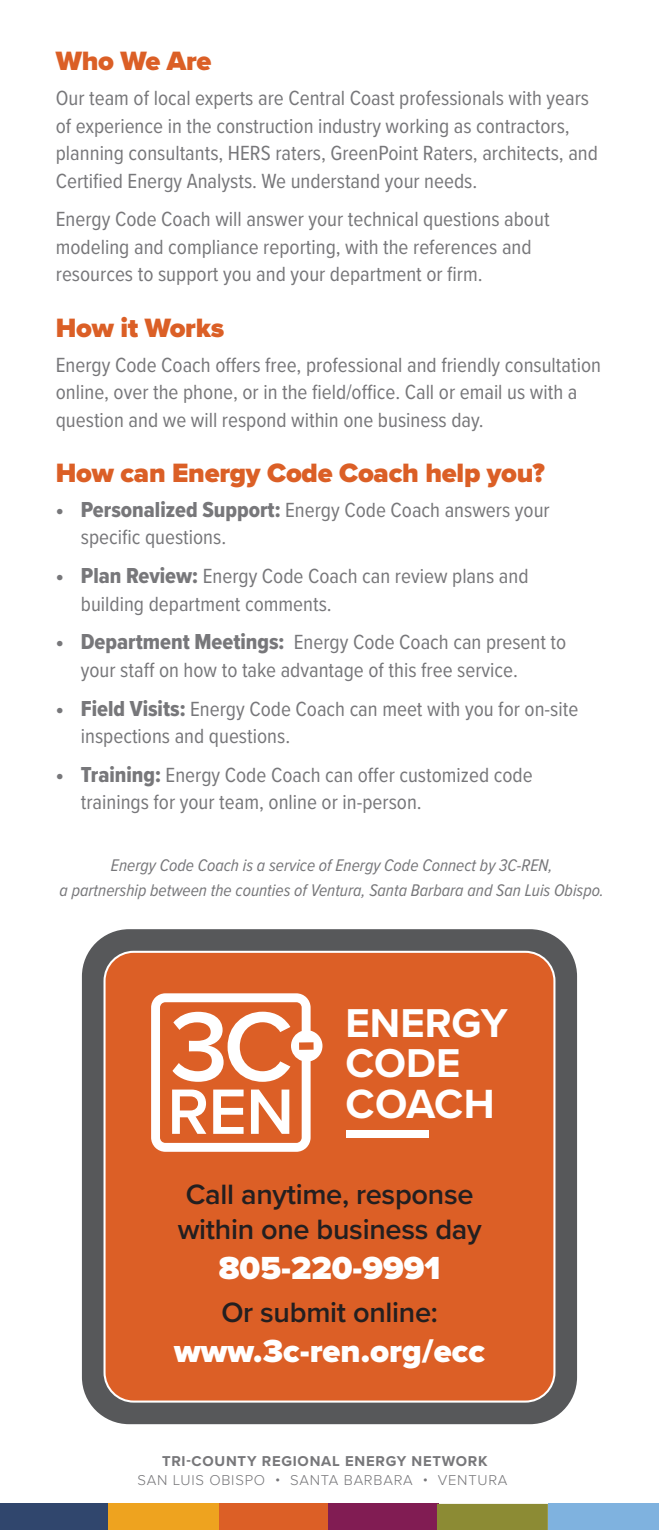
<style>
.page{position:relative;width:659px;height:1530px;background:#fff}
.page>*{position:absolute;margin:0;border:0;box-sizing:border-box;transform-origin:0 0}
.t1{font:700 42.25px "Proxima Nova";letter-spacing:-.005em;color:#fff}
.t2{font:700 41.75px/40px "Proxima Nova";color:#fff}
.t3{font:900 33px "Proxima Nova";color:#fff}
.t4{font:600 29px/34.8px "Proxima Nova";letter-spacing:-.01em;color:#231f20}
.subhead{font:900 27.5px "Proxima Nova";letter-spacing:-.01em;color:#db5f26}
.text{font:21.25px/27.5px "Proxima Nova Cond";color:#77777a}
.text-2{font:italic 17.5px/25px "Proxima Nova Cond";color:#77777a;text-align:center}
.t5{font:300 14.75px/18.8px "Proxima Nova";letter-spacing:.05em;color:#77777a;text-align:center}
.s1{font-family:"Proxima Nova Cond Extrabld";font-size:22.5px}
.s2{font-weight:700}
</style>
<div class="page">
<div style="left:82px;top:929px;width:495px;height:495px;background:#57585a;border-radius:47px"></div>
<div style="left:105px;top:952px;width:449px;height:450px;background:#dc5f26;border-radius:29px"></div>
<div style="left:103px;top:951px;width:452px;height:452px;border:2px solid #fff;border-radius:29px"></div>
<div style="left:346px;top:1130px;width:83px;height:8px;background:#fff"></div>
<svg style="left:151px;top:993px;width:171px;height:159px"></svg>
<div style="left:0;top:1504px;width:107px;height:26px;background:#30466d"></div>
<div style="left:219px;top:1504px;width:111px;height:26px;background:#dc5f26"></div>
<div style="left:108px;top:1504px;width:110px;height:26px;background:#eea31f"></div>
<div style="left:328px;top:1504px;width:110px;height:26px;background:#811c53"></div>
<div style="left:437px;top:1504px;width:111px;height:26px;background:#8c8b34"></div>
<div style="left:548px;top:1504px;width:111px;height:26px;background:#7fb2df"></div>
<p class="subhead" style="left:56px;top:41px;width:157px">Who We Are</p>
<p class="text" style="left:56px;top:83px;width:544px">Our team of local experts are Central Coast professionals with years of experience in the construction industry working as contractors, planning consultants, HERS raters, GreenPoint Raters, architects, and Certified Energy Analysts. We understand your needs.</p>
<p class="text" style="left:56px;top:205px;width:495px">Energy Code Coach will answer your technical questions about modeling and compliance reporting, with the references and resources to support you and your department or firm.</p>
<p class="subhead" style="left:56px;top:307px;width:170px">How it Works</p>
<p class="text" style="left:56px;top:350px;width:547px">Energy Code Coach offers free, professional and friendly consultation online, over the phone, or in the field/office. Call or email us with a question and we will respond within one business day.</p>
<p class="subhead" style="left:56px;top:453px;width:490px">How can Energy Code Coach help you?</p>
<p class="text" style="left:81px;top:495px;width:470px;text-indent:-25px"><span class="s1">• Personalized Support:</span> Energy Code Coach answers your specific questions.</p>
<p class="text" style="left:81px;top:562px;width:449px;text-indent:-25px"><span class="s1">• Plan Review:</span> Energy Code Coach can review plans and building department comments.</p>
<p class="text" style="left:81px;top:628px;width:487px;text-indent:-25px"><span class="s1">• Department Meetings:</span> Energy Code Coach can present to your staff on how to take advantage of this free service.</p>
<p class="text" style="left:81px;top:694px;width:499px;text-indent:-25px"><span class="s1">• Field Visits:</span> Energy Code Coach can meet with you for on-site inspections and questions.</p>
<p class="text" style="left:81px;top:760px;width:453px;text-indent:-25px"><span class="s1">• Training:</span> Energy Code Coach can offer customized code trainings for your team, online or in-person.</p>
<p class="text-2" style="left:60px;top:852px;width:546px">Energy Code Coach is a service of Energy Code Connect by 3C-REN,<br>a partnership between the counties of Ventura, Santa Barbara and San Luis Obispo.</p>
<p class="t2" style="left:345px;top:1003px;width:164px">ENERGY<br>CODE</p>
<p class="t1" style="left:345px;top:1072px;width:151px">COACH</p>
<p class="t4" style="left:178px;top:1177px;width:305px">Call anytime, response within one business day</p>
<p class="t3" style="left:219px;top:1243px;width:223px">805-220-9991</p>
<p class="t4" style="left:221px;top:1294px;width:218px">Or submit online:</p>
<p class="t3" style="left:174px;top:1326px;width:312px">www.3c-ren.org/ecc</p>
<p class="t5" style="left:138px;top:1452px;width:371px"><span class="s2">TRI-COUNTY REGIONAL ENERGY NETWORK<br></span>SAN LUIS OBISPO • SANTA BARBARA • VENTURA</p>
</div>
